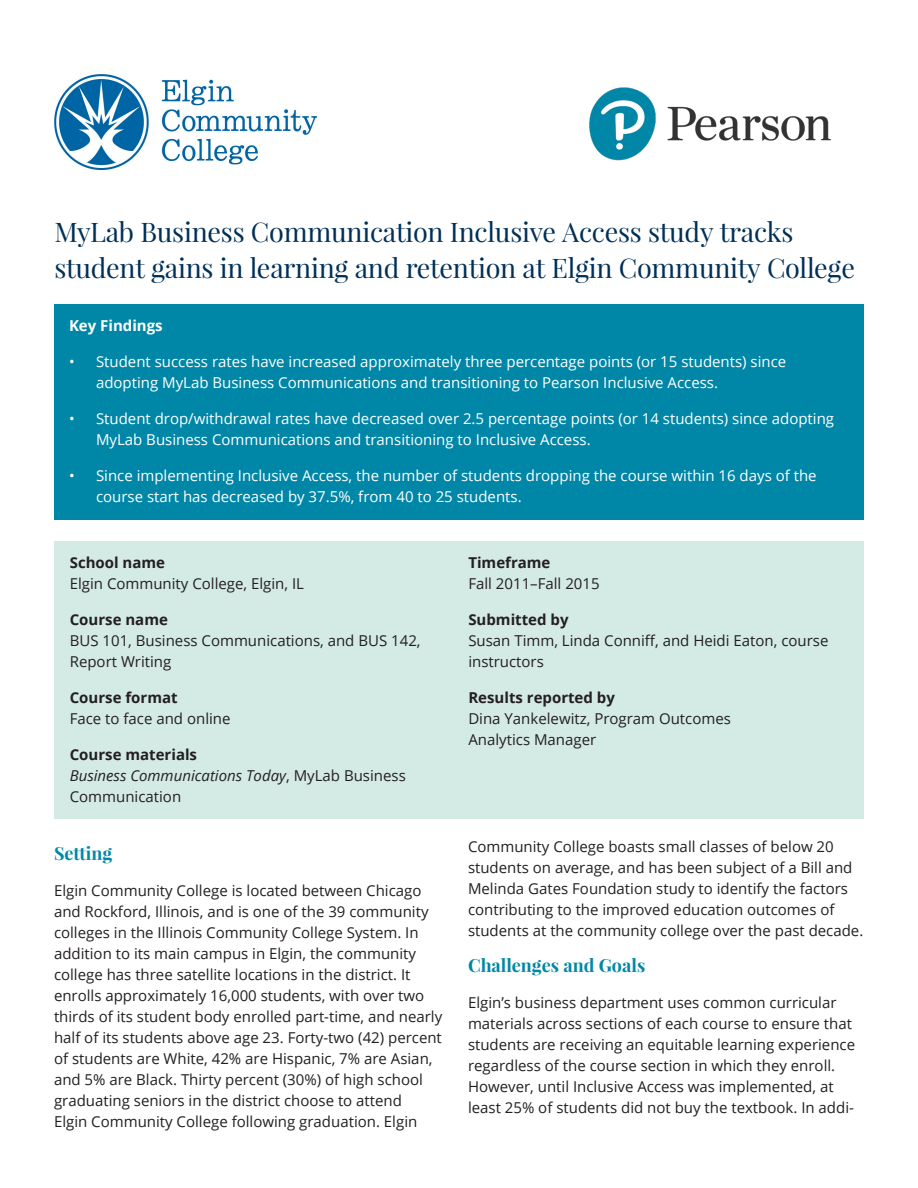
<style>
.page{position:relative;width:918px;height:1188px;background:#fff}
.page>*{position:absolute;margin:0;border:0;box-sizing:border-box;transform-origin:0 0}
.t1{font:27px/36px "Playfair Display";letter-spacing:-.01em;color:#003057}
.t2{font:700 18px "Playfair Display";color:#0087a7}
.t3{font:15px/21px "Open Sans";color:#231f20}
.t4{font:15px/21px "Open Sans";color:#fff}
.t5{font:italic 15px/21px "Open Sans";color:#231f20}
.t6{font:700 15px "Open Sans";color:#fff}
.s1{font-weight:700}
.s2{font-weight:700;font-style:normal}
.s3{font-style:normal}
</style>
<div class="page">
<div style="left:54px;top:305px;width:810px;height:215px;background:#0087a7"></div>
<div style="left:55px;top:542px;width:809px;height:277px;background:#d4eae4"></div>
<img style="left:589px;top:87px;width:242px;height:74px">
<img style="left:54px;top:75px;width:263px;height:94px">
<p class="t1" style="left:54px;top:214px;width:802px">MyLab Business Communication Inclusive Access study tracks student gains in learning and retention at Elgin Community College</p>
<p class="t6" style="left:69px;top:315px;width:95px">Key Findings</p>
<p class="t4" style="left:96px;top:351px;width:692px;text-indent:-27px">• Student success rates have increased approximately three percentage points (or 15 students) since adopting MyLab Business Communications and transitioning to Pearson Inclusive Access.</p>
<p class="t4" style="left:96px;top:408px;width:740px;text-indent:-27px">• Student drop/withdrawal rates have decreased over 2.5 percentage points (or 14 students) since adopting<br>MyLab Business Communications and transitioning to Inclusive Access.</p>
<p class="t4" style="left:96px;top:465px;width:722px;text-indent:-27px">• Since implementing Inclusive Access, the number of students dropping the course within 16 days of the course start has decreased by 37.5%, from 40 to 25 students.</p>
<p class="t3" style="left:70px;top:552px;width:236px"><span class="s1">School name<br></span>Elgin Community College, Elgin, IL</p>
<p class="t3" style="left:70px;top:609px;width:352px"><span class="s1">Course name<br></span>BUS 101, Business Communications, and BUS 142,<br>Report Writing</p>
<p class="t3" style="left:70px;top:687px;width:162px"><span class="s1">Course format<br></span>Face to face and online</p>
<p class="t5" style="left:70px;top:744px;width:338px"><span class="s2">Course materials<br></span>Business Communications Today<span class="s3">, MyLab Business<br>Communication</span></p>
<p class="t2" style="left:54px;top:842px;width:60px">Setting</p>
<p class="t3" style="left:54px;top:880px;width:390px">Elgin Community College is located between Chicago and Rockford, Illinois, and is one of the 39 community colleges in the Illinois Community College System. In addition to its main campus in Elgin, the community college has three satellite locations in the district. It enrolls approximately 16,000 students, with over two thirds of its student body enrolled part-time, and nearly half of its students above age 23. Forty-two (42) percent of students are White, 42% are Hispanic, 7% are Asian, and 5% are Black. Thirty percent (30%) of high school graduating seniors in the district choose to attend<br>Elgin Community College following graduation. Elgin</p>
<p class="t3" style="left:468px;top:552px;width:133px"><span class="s1">Timeframe<br></span>Fall 2011–Fall 2015</p>
<p class="t3" style="left:468px;top:609px;width:362px"><span class="s1">Submitted by<br></span>Susan Timm, Linda Conniff, and Heidi Eaton, course instructors</p>
<p class="t3" style="left:468px;top:687px;width:264px"><span class="s1">Results reported by<br></span>Dina Yankelewitz, Program Outcomes<br>Analytics Manager</p>
<p class="t3" style="left:468px;top:836px;width:397px">Community College boasts small classes of below 20 students on average, and has been subject of a Bill and Melinda Gates Foundation study to identify the factors contributing to the improved education outcomes of students at the community college over the past decade.</p>
<p class="t2" style="left:468px;top:954px;width:179px">Challenges and Goals</p>
<p class="t3" style="left:468px;top:992px;width:389px">Elgin’s business department uses common curricular materials across sections of each course to ensure that students are receiving an equitable learning experience regardless of the course section in which they enroll.<br>However, until Inclusive Access was implemented, at least 25% of students did not buy the textbook. In addi-</p>
</div>
